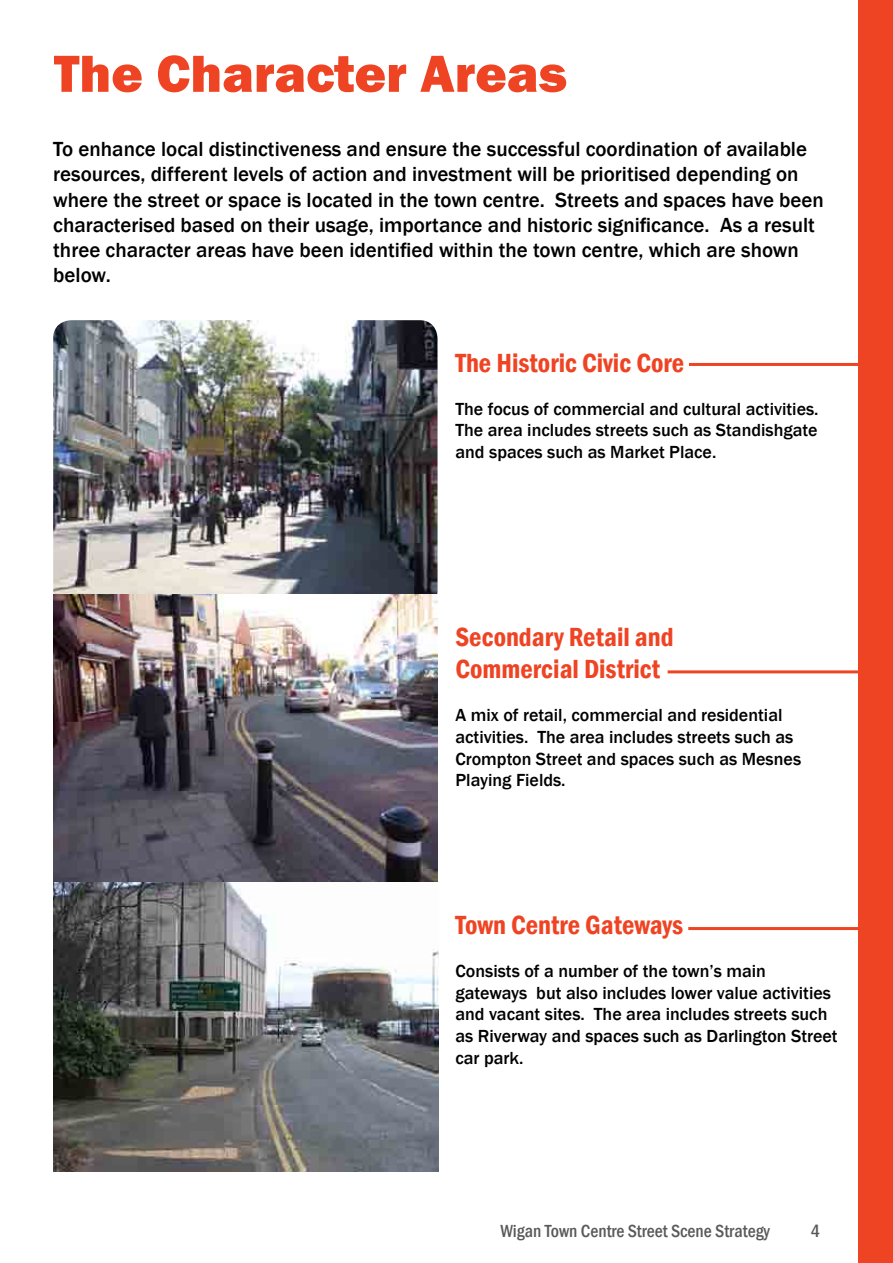
<style>
.page{position:relative;width:893px;height:1263px;background:#fff}
.page>*{position:absolute;margin:0;border:0;box-sizing:border-box;transform-origin:0 0}
.t1{font:800 54px "Franklin Gothic";color:#ef4423}
.t2{font:600 condensed 27px/32.4px "Franklin Gothic";color:#ef4423}
.t3{font:500 21px/25.2px "Franklin Gothic";color:#000}
.t4{font:500 18px/21.6px "Franklin Gothic";color:#000}
.t5{font:500 condensed 18px "Franklin Gothic";color:#58595b}
</style>
<div class="page">
<div style="left:859px;top:0;width:34px;height:1263px;background:#ef4423"></div>
<hr style="left:689px;top:363px;width:183px;height:3px;background:#ef4423">
<hr style="left:668px;top:670px;width:208px;height:3px;background:#ef4423">
<hr style="left:688px;top:927px;width:183px;height:3px;background:#ef4423">
<img style="left:53px;top:320px;width:385px;height:274px">
<img style="left:53px;top:594px;width:385px;height:577px">
<h1 class="t1" style="left:54px;top:39px;width:515px">The Character Areas</h1>
<p class="t3" style="left:53px;top:137px;width:772px">To enhance local distinctiveness and ensure the successful coordination of available resources, different levels of action and investment will be prioritised depending on where the street or space is located in the town centre. Streets and spaces have been</p>
<p class="t3" style="left:53px;top:212px;width:763px">characterised based on their usage, importance and historic significance. As a result three character areas have been identified within the town centre, which are shown</p>
<p class="t3" style="left:53px;top:263px;width:59px">below.</p>
<h2 class="t2" style="left:455px;top:346px;width:230px">The Historic Civic Core</h2>
<p class="t4" style="left:455px;top:398px;width:365px;text-align:justify">The focus of commercial and cultural activities.<br>The area includes streets such as Standishgate and spaces such as Market Place.</p>
<h2 class="t2" style="left:455px;top:620px;width:220px">Secondary Retail and<br>Commercial District</h2>
<p class="t4" style="left:455px;top:705px;width:347px">A mix of retail, commercial and residential activities. The area includes streets such as<br>Crompton Street and spaces such as Mesnes</p>
<p class="t4" style="left:455px;top:769px;width:112px">Playing Fields.</p>
<h2 class="t2" style="left:455px;top:908px;width:229px">Town Centre Gateways</h2>
<p class="t4" style="left:455px;top:961px;width:377px">Consists of a number of the town’s main gateways but also includes lower value activities and vacant sites. The area includes streets such</p>
<p class="t4" style="left:455px;top:1025px;width:384px">as Riverway and spaces such as Darlington Street</p>
<p class="t4" style="left:455px;top:1047px;width:70px">car park.</p>
<p class="t5" style="left:500px;top:1219px;width:271px">Wigan Town Centre Street Scene Strategy</p>
<p class="t5" style="left:811px;top:1219px;width:11px">4</p>
</div>
